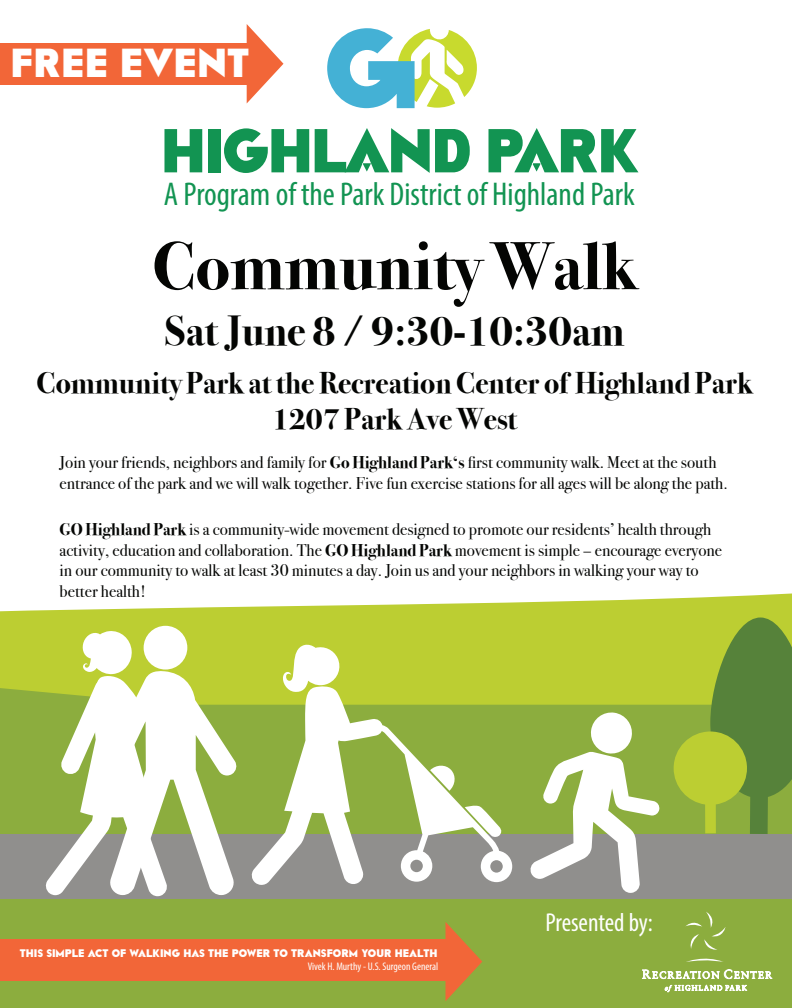
<style>
.page{position:relative;width:792px;height:1008px;background:#fff}
.page>*{position:absolute;margin:0;border:0;box-sizing:border-box;transform-origin:0 0}
.t1{font:700 68px "Bodoni Svty Two ITCTT";color:#040503}
.t2{font:700 42px "Bodoni Svty Two ITCTT";color:#040503}
.t3{font:900 40.5px "RAINFALL";color:#fff}
.t4{font:condensed 33.05px "Myriad Pro";color:#129452}
.t5{font:700 30px/36px "Bodoni Svty Two ITCTT";color:#040503;text-align:center}
.t6{font:condensed 26px "Myriad Pro";letter-spacing:-.005em;color:#fff}
.t7{font:17px/20.4px "Bodoni Svty Two ITCTT";color:#040503}
.t8{font:900 11px "RAINFALL";color:#fff}
.t9{font:condensed 11px "Myriad Pro";color:#fff}
.s1{font-weight:700}
</style>
<div class="page">
<svg style="left:247px;top:24px;width:37px;height:79px"></svg>
<div style="left:0;top:43px;width:249px;height:41px;background:#f26638"></div>
<div style="left:0;top:627px;width:792px;height:381px;background:#8cad3e"></div>
<div style="left:0;top:834px;width:792px;height:65px;background:#908f8d"></div>
<svg style="left:0;top:593px;width:792px;height:112px;fill:#bcce32"></svg>
<div style="left:144px;top:626px;width:43px;height:44px;background:#fff;border-radius:50%"></div>
<svg style="left:45px;top:630px;width:193px;height:266px"></svg>
<svg style="left:251px;top:644px;width:261px;height:241px"></svg>
<svg style="left:530px;top:712px;width:130px;height:181px"></svg>
<svg style="left:674px;top:617px;width:118px;height:217px"></svg>
<svg style="left:685px;top:912px;width:41px;height:50px"></svg>
<svg style="left:642px;top:970px;width:130px;height:9px"></svg>
<svg style="left:665px;top:985px;width:82px;height:7px"></svg>
<div style="left:0;top:940px;width:446px;height:41px;background:#f26638"></div>
<svg style="left:445px;top:922px;width:37px;height:79px"></svg>
<svg style="left:327px;top:28px;width:150px;height:80px"></svg>
<svg style="left:164px;top:129px;width:38px;height:43px"></svg>
<div style="left:208px;top:129px;width:12px;height:43px;background:#129452"></div>
<svg style="left:224px;top:128px;width:85px;height:45px"></svg>
<svg style="left:315px;top:128px;width:155px;height:45px"></svg>
<svg style="left:489px;top:128px;width:149px;height:44px"></svg>
<h3 class="t3" style="left:10px;top:48px;width:240px">FREE EVENT</h3>
<h3 class="t4" style="left:164px;top:174px;width:472px">A Program of the Park District of Highland Park</h3>
<h1 class="t1" style="left:152px;top:210px;width:486px">Community Walk</h1>
<h2 class="t2" style="left:165px;top:296px;width:461px">Sat June 8 / 9:30-10:30am</h2>
<h3 class="t5" style="left:37px;top:362px;width:718px">Community Park at the Recreation Center of Highland Park<br>1207 Park Ave West</h3>
<p class="t7" style="left:60px;top:450px;width:670px">Join your friends, neighbors and family for <span class="s1">Go Highland Park‘s</span> first community walk. Meet at the south entrance of the park and we will walk together. Five fun exercise stations for all ages will be along the path.</p>
<p class="t7" style="left:60px;top:518px;width:664px"><span class="s1">GO Highland Park</span> is a community-wide movement designed to promote our residents’ health through activity, education and collaboration. The <span class="s1">GO Highland Park</span> movement is simple – encourage everyone in our community to walk at least 30 minutes a day. Join us and your neighbors in walking your way to better health!</p>
<p class="t8" style="left:20px;top:949px;width:419px">THIS SIMPLE ACT OF WALKING HAS THE POWER TO TRANSFORM YOUR HEALTH</p>
<p class="t9" style="left:308px;top:960px;width:132px">Vivek H. Murthy - U.S. Surgeon General</p>
<h3 class="t6" style="left:545px;top:907px;width:109px">Presented by:</h3>
</div>
